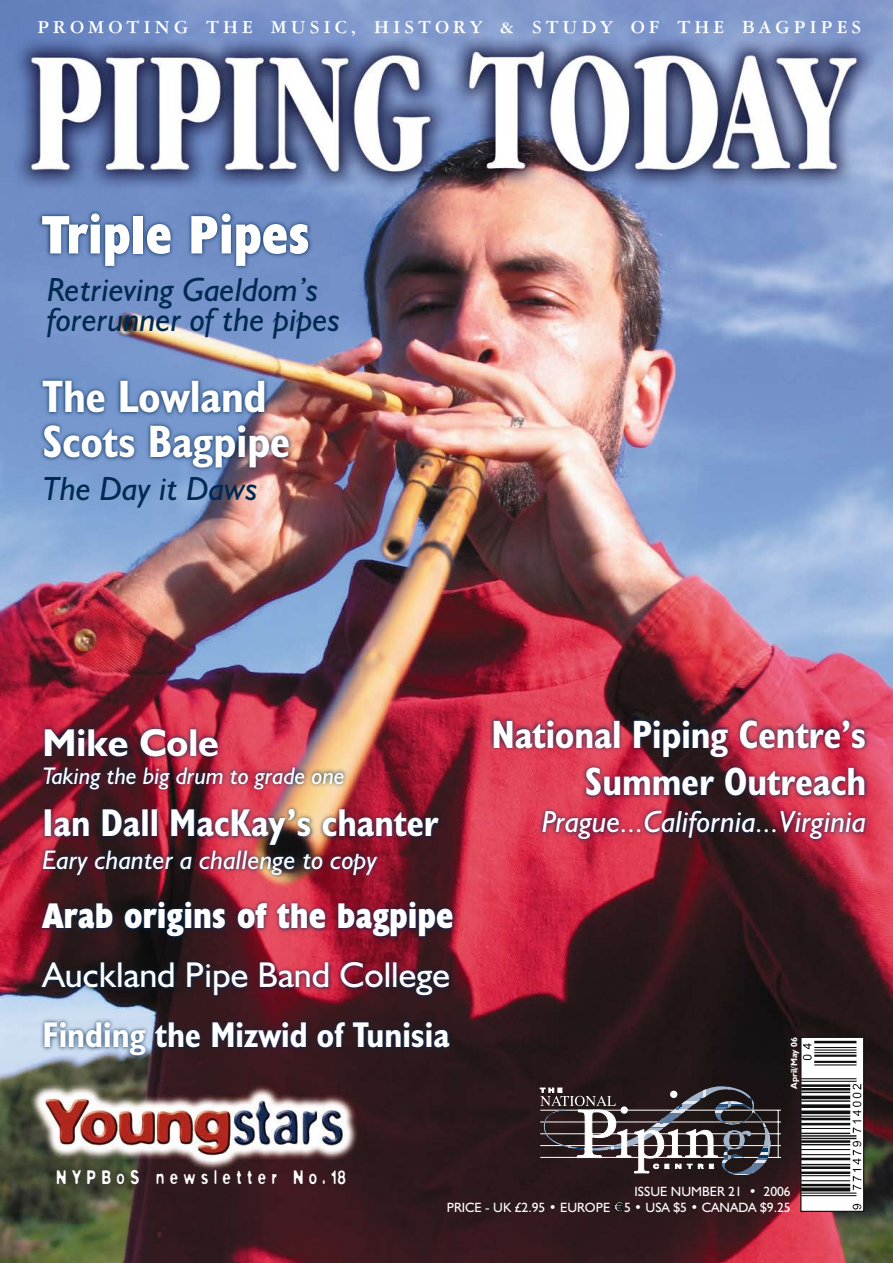
<style>
.page{position:relative;width:893px;height:1263px;background:#fff}
.page>*{position:absolute;margin:0;border:0;box-sizing:border-box;transform-origin:0 0}
.t1{font:700 condensed 54.75px "Humanist 521 BT Xtra";color:#fff}
.t2{font:700 condensed 45.75px/45px "Humanist 521 BT";color:#fff}
.t3{font:700 condensed 39.75px/47.7px "Humanist 521 BT";color:#fff;text-align:right}
.t4{font:700 condensed 39px "Humanist 521 BT";color:#fff}
.t5{font:700 39px "Humanist 521 BT";color:#fff}
.t6{font:700 condensed 36px "Humanist 521 BT";color:#fff}
.t7{font:700 condensed 36px "Humanist 521 BT Xtra";color:#fff}
.t8{font:36px "Humanist 521 BT";color:#fff}
.t9{font:italic 33.75px/30px "Humanist 521 BT";color:#002a52}
.t10{font:italic 30.75px "Humanist 521 BT";color:#fff}
.t11{font:italic 27px "Humanist 521 BT";color:#fff}
.t12{font:italic 24.15px "Humanist 521 BT";color:#fff}
.t13{font:700 19.5px "American Garamond BT";letter-spacing:.21em;color:#fff}
.t14{font:100 18px "Washout";letter-spacing:.275em;color:#fff}
.t15{font:13.5px "Humanist 521 BT";color:#fff}
.t16{font:700 9px "Humanist 521 BT";color:#fff}
</style>
<div class="page">
<img style="left:0;top:0;width:893px;height:1263px">
<hr style="left:540px;top:1110px;width:241px;height:1px;background:#fff">
<hr style="left:540px;top:1122px;width:241px;height:1px;background:#fff">
<hr style="left:540px;top:1133px;width:241px;height:1px;background:#fff">
<hr style="left:540px;top:1145px;width:241px;height:1px;background:#fff">
<hr style="left:540px;top:1157px;width:241px;height:1px;background:#fff">
<hr style="left:778px;top:1110px;width:1px;height:47px;background:#fff">
<hr style="left:781px;top:1110px;width:1px;height:48px;background:#fff">
<svg style="left:540px;top:1086px;width:230px;height:88px;background:#524a4d"></svg>
<div style="left:801px;top:1037px;width:63px;height:174px;background:#fff"></div>
<img style="left:802px;top:1040px;width:59px;height:169px">
<div style="left:800px;top:1037px;width:64px;height:175px;border:1px solid #0f0f0f"></div>
<img style="left:37px;top:724px;width:421px;height:336px">
<svg style="left:613px;top:1199px;width:11px;height:14px"></svg>
<svg style="left:37px;top:208px;width:277px;height:264px;background:#6b81ad"></svg>
<svg style="left:489px;top:714px;width:382px;height:130px;background:#933048"></svg>
<p class="t13" style="left:37px;top:15px;width:825px">PROMOTING THE MUSIC, HISTORY &amp; STUDY OF THE BAGPIPES</p>
<p class="t1" style="left:43px;top:201px;width:269px">Triple Pipes</p>
<p class="t9" style="left:48px;top:274px;width:294px">Retrieving Gaeldom’s forerunner of the pipes</p>
<p class="t2" style="left:43px;top:372px;width:249px">The Lowland<br>Scots Bagpipe</p>
<p class="t9" style="left:43px;top:473px;width:217px">The Day it Daws</p>
<p class="t5" style="left:43px;top:718px;width:178px">Mike Cole</p>
<p class="t12" style="left:43px;top:761px;width:304px">Taking the big drum to grade one</p>
<p class="t4" style="left:43px;top:799px;width:398px">Ian Dall MacKay’s chanter</p>
<p class="t11" style="left:43px;top:843px;width:336px">Eary chanter a challenge to copy</p>
<p class="t7" style="left:43px;top:893px;width:412px">Arab origins of the bagpipe</p>
<p class="t8" style="left:43px;top:953px;width:409px">Auckland Pipe Band College</p>
<p class="t6" style="left:43px;top:1012px;width:409px">Finding the Mizwid of Tunisia</p>
<p class="t3" style="left:492px;top:709px;width:376px">National Piping Centre’s<br>Summer Outreach</p>
<p class="t10" style="left:542px;top:803px;width:326px">Prague...California...Virginia</p>
<p class="t16" style="left:788px;top:1089px;width:53px;rotate:-90deg">April/May 06</p>
<p class="t14" style="left:56px;top:1170px;width:291px">NYPBoS newsletter No.18</p>
<p class="t15" style="left:634px;top:1183px;width:158px">ISSUE NUMBER 21 • 2006</p>
<p class="t15" style="left:447px;top:1199px;width:345px">PRICE - UK £2.95 • EUROPE 5 • USA $5 • CANADA $9.25</p>
</div>
